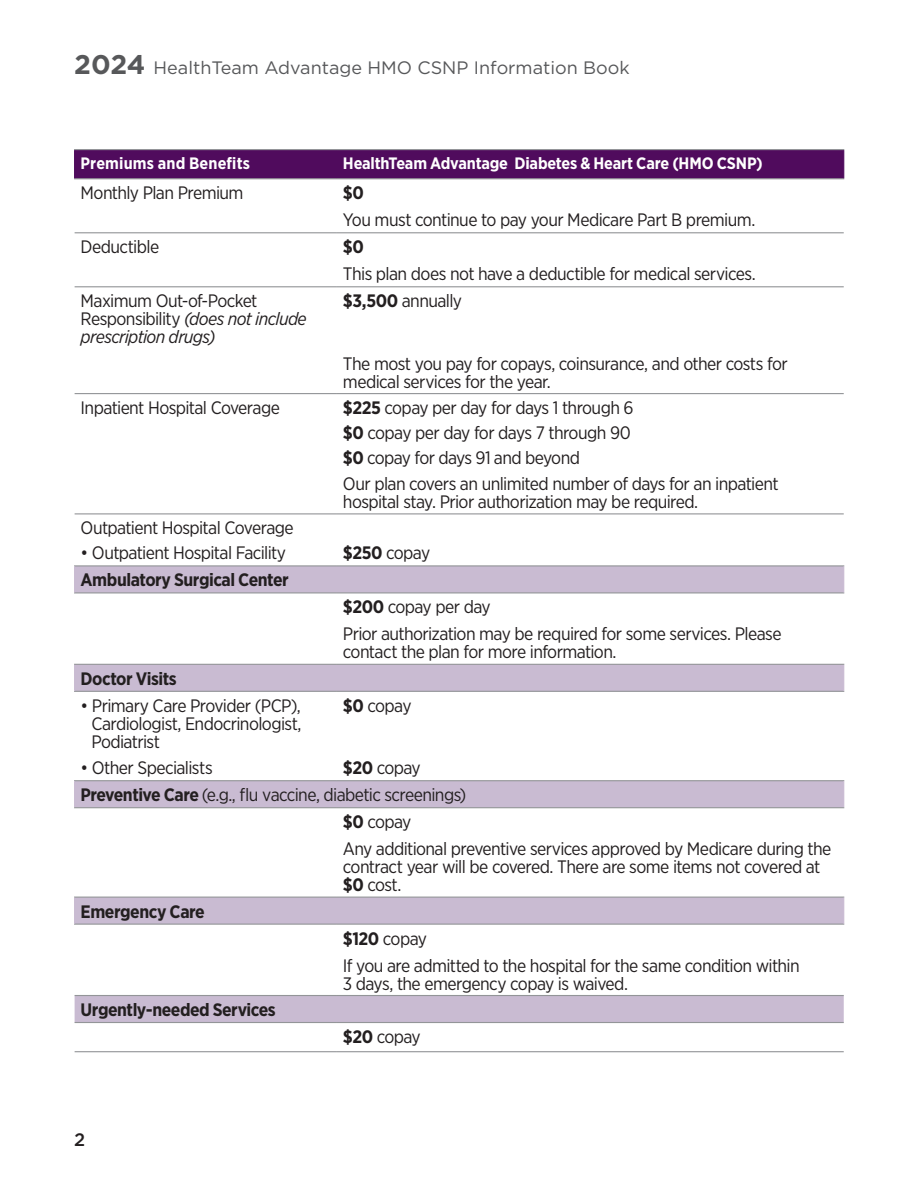
<style>
.page{position:relative;width:918px;height:1188px;background:#fff}
.page>*{position:absolute;margin:0;border:0;box-sizing:border-box;transform-origin:0 0}
.Chart_copy{font:18px/18px "Gotham Narrow";letter-spacing:-.035em;color:#231f20}
.Chart_copy_BulletInd{font:18px/18px "Gotham Narrow";letter-spacing:-.035em;color:#231f20;text-align:justify}
.Chart_Row_Heads{font:700 18px "Gotham Narrow";letter-spacing:-.025em;color:#231f20}
.Chart_Row_Heads-2{font:18px "Gotham Narrow";letter-spacing:-.035em;color:#231f20}
.t1{font:18px "Gotham";color:#57585a}
.Chart_copy-2{font:700 18px "Gotham Narrow";color:#231f20}
.t2{font:500 18px "Gotham";color:#231f20}
.Chart_Heads{font:700 16.5px "Gotham Narrow";letter-spacing:-.01em;color:#fff}
.Chart_Heads-2{font:700 16.5px "Gotham Narrow";letter-spacing:.01em;color:#fff}
.s1{font-weight:700;font-size:27px}
.s2{font-style:italic}
.s3{font-weight:700}
</style>
<div class="page">
<svg style="left:75px;top:566px;width:769px;height:456px"></svg>
<hr style="left:74px;top:691px;width:263px;height:1px;background:#939598">
<hr style="left:337px;top:691px;width:507px;height:1px;background:#939598">
<hr style="left:74px;top:780px;width:263px;height:1px;background:#939598">
<hr style="left:337px;top:780px;width:507px;height:1px;background:#939598">
<hr style="left:74px;top:807px;width:263px;height:1px;background:#939598">
<hr style="left:337px;top:807px;width:507px;height:1px;background:#939598">
<hr style="left:74px;top:924px;width:263px;height:1px;background:#939598">
<hr style="left:337px;top:924px;width:507px;height:1px;background:#939598">
<hr style="left:75px;top:232px;width:262px;height:1px;background:#939598">
<hr style="left:337px;top:232px;width:507px;height:1px;background:#939598">
<hr style="left:75px;top:286px;width:262px;height:1px;background:#939598">
<hr style="left:337px;top:286px;width:507px;height:1px;background:#939598">
<hr style="left:75px;top:393px;width:262px;height:1px;background:#939598">
<hr style="left:337px;top:393px;width:507px;height:1px;background:#939598">
<hr style="left:75px;top:513px;width:262px;height:1px;background:#939598">
<hr style="left:337px;top:513px;width:507px;height:1px;background:#939598">
<hr style="left:74px;top:565px;width:263px;height:1px;background:#939598">
<hr style="left:337px;top:565px;width:507px;height:1px;background:#939598">
<hr style="left:74px;top:664px;width:263px;height:1px;background:#939598">
<hr style="left:337px;top:664px;width:507px;height:1px;background:#939598">
<hr style="left:74px;top:897px;width:263px;height:1px;background:#939598">
<hr style="left:337px;top:897px;width:507px;height:1px;background:#939598">
<hr style="left:75px;top:995px;width:262px;height:1px;background:#939598">
<hr style="left:337px;top:995px;width:507px;height:1px;background:#939598">
<hr style="left:74px;top:592px;width:263px;height:1px;background:#939598">
<hr style="left:337px;top:592px;width:507px;height:1px;background:#939598">
<hr style="left:75px;top:1022px;width:262px;height:1px;background:#939598">
<hr style="left:337px;top:1022px;width:507px;height:1px;background:#939598">
<svg style="left:74px;top:566px;width:1px;height:26px"></svg>
<svg style="left:843px;top:566px;width:1px;height:26px"></svg>
<svg style="left:74px;top:665px;width:1px;height:26px"></svg>
<svg style="left:843px;top:665px;width:1px;height:26px"></svg>
<svg style="left:74px;top:781px;width:1px;height:26px"></svg>
<svg style="left:843px;top:781px;width:1px;height:26px"></svg>
<svg style="left:74px;top:898px;width:1px;height:26px"></svg>
<svg style="left:843px;top:898px;width:1px;height:26px"></svg>
<hr style="left:74px;top:149px;width:263px;height:1px;background:#939598">
<hr style="left:337px;top:149px;width:507px;height:1px;background:#939598">
<hr style="left:75px;top:1051px;width:262px;height:1px;background:#939598">
<hr style="left:337px;top:1051px;width:507px;height:1px;background:#939598">
<div style="left:74px;top:150px;width:770px;height:29px;background:#500b5d"></div>
<p class="t1" style="left:74px;top:56px;width:557px"><span class="s1">2024</span> HealthTeam Advantage HMO CSNP Information Book</p>
<p class="Chart_Heads-2" style="left:81px;top:152px;width:171px">Premiums and Benefits</p>
<p class="Chart_Heads" style="left:343px;top:152px;width:422px">HealthTeam Advantage Diabetes &amp; Heart Care (HMO CSNP)</p>
<p class="Chart_copy" style="left:81px;top:184px;width:164px">Monthly Plan Premium</p>
<p class="Chart_copy-2" style="left:343px;top:181px;width:22px">$0</p>
<p class="Chart_copy" style="left:343px;top:211px;width:414px">You must continue to pay your Medicare Part B premium.</p>
<p class="Chart_copy" style="left:81px;top:238px;width:80px">Deductible</p>
<p class="Chart_copy-2" style="left:343px;top:235px;width:22px">$0</p>
<p class="Chart_copy" style="left:343px;top:265px;width:414px">This plan does not have a deductible for medical services.</p>
<p class="Chart_copy" style="left:81px;top:292px;width:228px">Maximum Out-of-Pocket<br>Responsibility <span class="s2">(does not include prescription drugs)</span></p>
<p class="Chart_copy" style="left:343px;top:292px;width:121px"><span class="s3">$3,500</span> annually</p>
<p class="Chart_copy" style="left:343px;top:354px;width:446px">The most you pay for copays, coinsurance, and other costs for medical services for the year.</p>
<p class="Chart_copy" style="left:81px;top:398px;width:201px">Inpatient Hospital Coverage</p>
<p class="Chart_copy" style="left:343px;top:398px;width:292px"><span class="s3">$225</span> copay per day for days 1 through 6</p>
<p class="Chart_copy" style="left:343px;top:423px;width:289px"><span class="s3">$0</span> copay per day for days 7 through 90</p>
<p class="Chart_copy" style="left:343px;top:448px;width:239px"><span class="s3">$0</span> copay for days 91 and beyond</p>
<p class="Chart_copy" style="left:343px;top:474px;width:437px">Our plan covers an unlimited number of days for an inpatient hospital stay. Prior authorization may be required.</p>
<p class="Chart_copy" style="left:81px;top:519px;width:215px">Outpatient Hospital Coverage</p>
<p class="Chart_copy_BulletInd" style="left:81px;top:543px;width:207px">• Outpatient Hospital Facility</p>
<p class="Chart_copy" style="left:343px;top:543px;width:89px"><span class="s3">$250</span> copay</p>
<p class="Chart_Row_Heads" style="left:81px;top:568px;width:210px">Ambulatory Surgical Center</p>
<p class="Chart_copy" style="left:343px;top:598px;width:149px"><span class="s3">$200</span> copay per day</p>
<p class="Chart_copy" style="left:343px;top:625px;width:440px">Prior authorization may be required for some services. Please contact the plan for more information.</p>
<p class="Chart_Row_Heads" style="left:81px;top:667px;width:98px">Doctor Visits</p>
<p class="Chart_copy_BulletInd" style="left:91px;top:696px;width:211px;text-indent:-11px">• Primary Care Provider (PCP), Cardiologist, Endocrinologist, Podiatrist</p>
<p class="Chart_copy" style="left:343px;top:696px;width:70px"><span class="s3">$0</span> copay</p>
<p class="Chart_copy_BulletInd" style="left:81px;top:758px;width:134px">• Other Specialists</p>
<p class="Chart_copy" style="left:343px;top:758px;width:79px"><span class="s3">$20</span> copay</p>
<p class="Chart_Row_Heads-2" style="left:81px;top:784px;width:387px"><span class="s3">Preventive Care</span> (e.g., flu vaccine, diabetic screenings)</p>
<p class="Chart_copy" style="left:343px;top:812px;width:70px"><span class="s3">$0</span> copay</p>
<p class="Chart_copy" style="left:343px;top:839px;width:490px">Any additional preventive services approved by Medicare during the contract year will be covered. There are some items not covered at <span class="s3">$0</span> cost.</p>
<p class="Chart_Row_Heads" style="left:81px;top:900px;width:126px">Emergency Care</p>
<p class="Chart_copy" style="left:343px;top:929px;width:86px"><span class="s3">$120</span> copay</p>
<p class="Chart_copy" style="left:343px;top:956px;width:458px">If you are admitted to the hospital for the same condition within<br>3 days, the emergency copay is waived.</p>
<p class="Chart_Row_Heads" style="left:81px;top:998px;width:197px">Urgently-needed Services</p>
<p class="Chart_copy" style="left:343px;top:1027px;width:79px"><span class="s3">$20</span> copay</p>
<p class="t2" style="left:74px;top:1128px;width:13px">2</p>
</div>
